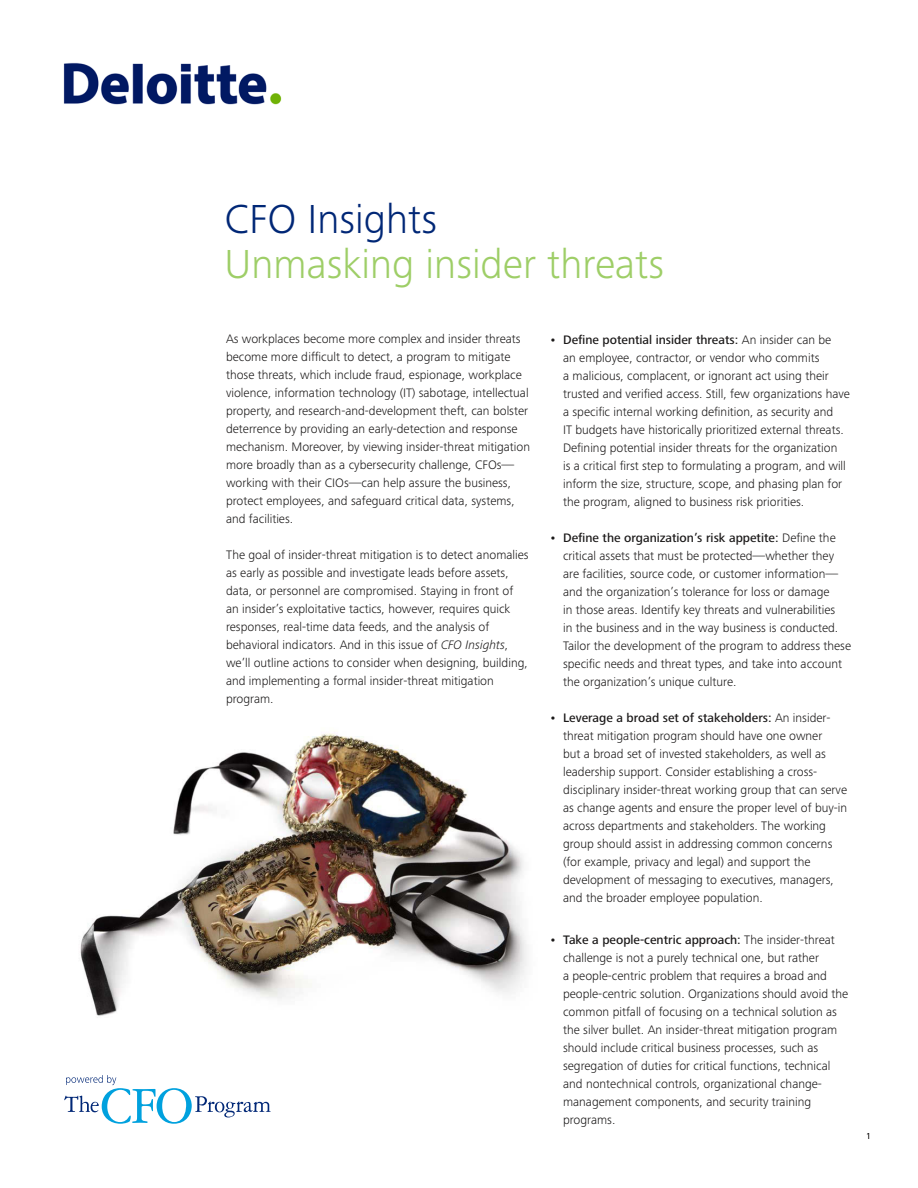
<style>
.page{position:relative;width:918px;height:1188px;background:#fff}
.page>*{position:absolute;margin:0;border:0;box-sizing:border-box;transform-origin:0 0}
.CI_head{font:300 42px "Frutiger Next Pro";color:#9ece67}
.CI_head-2{font:300 42px "Frutiger Next Pro";color:#002776}
.t1{font:300 12.75px/18px "Frutiger Next Pro";color:#1a1818}
.t2{font:300 9px "Frutiger Next Pro";color:#1a1818}
.s1{font-style:italic}
.s2{font-weight:500}
</style>
<div class="page">
<svg style="left:64px;top:1075px;width:207px;height:49px"></svg>
<img style="left:80px;top:733px;width:447px;height:283px">
<img style="left:63px;top:62px;width:219px;height:43px">
<p class="CI_head-2" style="left:225px;top:195px;width:214px">CFO Insights</p>
<p class="CI_head" style="left:225px;top:240px;width:441px">Unmasking insider threats</p>
<p class="t1" style="left:226px;top:330px;width:306px">As workplaces become more complex and insider threats become more difficult to detect, a program to mitigate those threats, which include fraud, espionage, workplace violence, information technology (IT) sabotage, intellectual property, and research-and-development theft, can bolster deterrence by providing an early-detection and response mechanism. Moreover, by viewing insider-threat mitigation more broadly than as a cybersecurity challenge, CFOs— working with their CIOs—can help assure the business, protect employees, and safeguard critical data, systems, and facilities.</p>
<p class="t1" style="left:226px;top:546px;width:304px">The goal of insider-threat mitigation is to detect anomalies as early as possible and investigate leads before assets, data, or personnel are compromised. Staying in front of an insider’s exploitative tactics, however, requires quick responses, real-time data feeds, and the analysis of behavioral indicators. And in this issue of <span class="s1">CFO Insights</span>, we’ll outline actions to consider when designing, building, and implementing a formal insider-threat mitigation program.</p>
<p class="t1" style="left:563px;top:331px;width:288px;text-indent:-13px"><span class="s2">• Define potential insider threats:</span> An insider can be<br>an employee, contractor, or vendor who commits<br>a malicious, complacent, or ignorant act using their trusted and verified access. Still, few organizations have a specific internal working definition, as security and<br>IT budgets have historically prioritized external threats.<br>Defining potential insider threats for the organization<br>is a critical first step to formulating a program, and will inform the size, structure, scope, and phasing plan for the program, aligned to business risk priorities.</p>
<p class="t1" style="left:563px;top:529px;width:290px;text-indent:-13px"><span class="s2">• Define the organization’s risk appetite:</span> Define the critical assets that must be protected—whether they are facilities, source code, or customer information— and the organization’s tolerance for loss or damage<br>in those areas. Identify key threats and vulnerabilities<br>in the business and in the way business is conducted.<br>Tailor the development of the program to address these specific needs and threat types, and take into account the organization’s unique culture.</p>
<p class="t1" style="left:563px;top:709px;width:286px;text-indent:-13px"><span class="s2">• Leverage a broad set of stakeholders:</span> An insider&shy;threat mitigation program should have one owner<br>but a broad set of invested stakeholders, as well as leadership support. Consider establishing a cross&shy;disciplinary insider-threat working group that can serve as change agents and ensure the proper level of buy-in across departments and stakeholders. The working group should assist in addressing common concerns (for example, privacy and legal) and support the development of messaging to executives, managers, and the broader employee population.</p>
<p class="t1" style="left:563px;top:930px;width:287px;text-indent:-13px"><span class="s2">• Take a people-centric approach:</span> The insider-threat challenge is not a purely technical one, but rather<br>a people-centric problem that requires a broad and people-centric solution. Organizations should avoid the common pitfall of focusing on a technical solution as the silver bullet. An insider-threat mitigation program should include critical business processes, such as segregation of duties for critical functions, technical and nontechnical controls, organizational change&shy;management components, and security training programs.</p>
<p class="t2" style="left:866px;top:1131px;width:6px">1</p>
</div>
